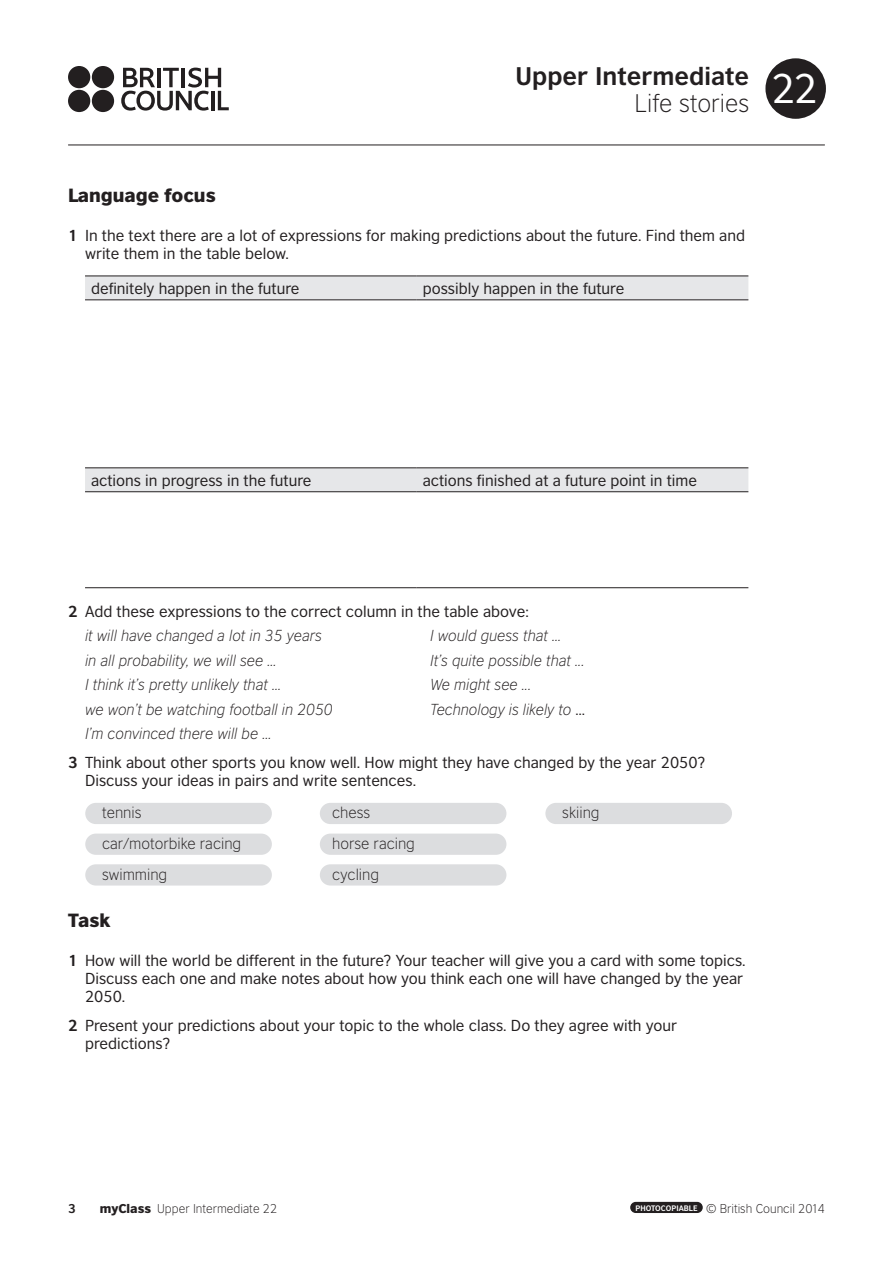
<style>
.page{position:relative;width:893px;height:1263px;background:#fff}
.page>*{position:absolute;margin:0;border:0;box-sizing:border-box;transform-origin:0 0}
.t1{font:39px "British Council Sans";color:#fff}
.t2{font:700 24px "British Council Sans";color:#231f20}
.t3{font:300 24px "British Council Sans";color:#231f20}
.t4{font:900 18px "British Council Sans";color:#231f20}
.t5{font:15px/18px "British Council Sans";color:#231f20}
.t6{font:italic 300 15px/24.3px "British Council Sans";color:#231f20}
.t7{font:300 15px/30.8px "British Council Sans";color:#231f20}
.t8{font:300 12px "British Council Sans";color:#231f20}
.t9{font:700 12px "British Council Sans";color:#231f20}
.s1{font-weight:700}
.s2{font-weight:700;font-style:normal}
.s3{font-weight:400;font-style:normal}
.s4{font-weight:900}
</style>
<div class="page">
<svg style="left:121px;top:68px;width:108px;height:43px"></svg>
<div style="left:68px;top:66px;width:22px;height:22px;background:#231f20;border-radius:50%"></div>
<div style="left:92px;top:66px;width:22px;height:22px;background:#231f20;border-radius:50%"></div>
<div style="left:68px;top:90px;width:22px;height:22px;background:#231f20;border-radius:50%"></div>
<div style="left:92px;top:90px;width:22px;height:22px;background:#231f20;border-radius:50%"></div>
<hr style="left:68px;top:145px;width:757px;height:1px;background:#231f20">
<div style="left:630px;top:1202px;width:73px;height:11px;background:#231f20;border-radius:6px"></div>
<div style="left:765px;top:58px;width:61px;height:61px;background:#231f20;border-radius:50%"></div>
<div style="left:85px;top:803px;width:187px;height:21px;background:#dcdddf;border-radius:11px"></div>
<div style="left:320px;top:803px;width:186px;height:21px;background:#dcdddf;border-radius:11px"></div>
<div style="left:545px;top:803px;width:187px;height:21px;background:#dcdddf;border-radius:11px"></div>
<div style="left:85px;top:833px;width:187px;height:22px;background:#dcdddf;border-radius:11px"></div>
<div style="left:320px;top:833px;width:186px;height:22px;background:#dcdddf;border-radius:11px"></div>
<div style="left:85px;top:864px;width:187px;height:21px;background:#dcdddf;border-radius:11px"></div>
<div style="left:320px;top:864px;width:186px;height:21px;background:#dcdddf;border-radius:11px"></div>
<svg style="left:85px;top:277px;width:663px;height:214px"></svg>
<hr style="left:85px;top:276px;width:332px;height:1px;background:#231f20">
<hr style="left:417px;top:276px;width:331px;height:1px;background:#231f20">
<hr style="left:85px;top:300px;width:332px;height:1px;background:#231f20">
<hr style="left:417px;top:300px;width:331px;height:1px;background:#231f20">
<hr style="left:85px;top:468px;width:332px;height:1px;background:#231f20">
<hr style="left:417px;top:468px;width:331px;height:1px;background:#231f20">
<hr style="left:85px;top:491px;width:332px;height:1px;background:#231f20">
<hr style="left:417px;top:491px;width:331px;height:1px;background:#231f20">
<hr style="left:85px;top:587px;width:332px;height:1px;background:#231f20">
<hr style="left:417px;top:587px;width:331px;height:1px;background:#231f20">
<h2 class="t2" style="left:515px;top:61px;width:235px">Upper Intermediate</h2>
<h2 class="t3" style="left:635px;top:90px;width:116px">Life stories</h2>
<h1 class="t1" style="left:771px;top:65px;width:48px">22</h1>
<p class="t4" style="left:68px;top:183px;width:149px">Language focus</p>
<p class="t5" style="left:85px;top:226px;width:661px;text-indent:-17px"><span class="s1">1</span> In the text there are a lot of expressions for making predictions about the future. Find them and write them in the table below.</p>
<p class="t5" style="left:91px;top:279px;width:210px">definitely happen in the future</p>
<p class="t5" style="left:423px;top:279px;width:203px">possibly happen in the future</p>
<p class="t5" style="left:91px;top:471px;width:222px">actions in progress in the future</p>
<p class="t5" style="left:423px;top:471px;width:276px">actions finished at a future point in time</p>
<p class="t6" style="left:85px;top:599px;width:445px;text-indent:-17px"><span class="s2">2</span> <span class="s3">Add these expressions to the correct column in the table above: </span>it will have changed a lot in 35 years<br>in all probability, we will see ...<br>I think it’s pretty unlikely that ...<br>we won’t be watching football in 2050<br>I’m convinced there will be ...</p>
<p class="t6" style="left:430px;top:624px;width:157px">I would guess that ...<br>It’s quite possible that ...<br>We might see ...<br>Technology is likely to <span class="s3">…</span></p>
<p class="t5" style="left:85px;top:753px;width:621px;text-indent:-17px"><span class="s1">3</span> Think about other sports you know well. How might they have changed by the year 2050?<br>Discuss your ideas in pairs and write sentences.</p>
<p class="t7" style="left:102px;top:797px;width:141px">tennis<br>car/motorbike racing swimming</p>
<p class="t7" style="left:332px;top:797px;width:84px">chess<br>horse racing cycling</p>
<p class="t7" style="left:562px;top:797px;width:39px">skiing</p>
<p class="t4" style="left:68px;top:909px;width:44px">Task</p>
<p class="t5" style="left:85px;top:952px;width:662px;text-indent:-17px"><span class="s1">1</span> How will the world be different in the future? Your teacher will give you a card with some topics.<br>Discuss each one and make notes about how you think each one will have changed by the year<br>2050.</p>
<p class="t5" style="left:85px;top:1016px;width:594px;text-indent:-17px"><span class="s1">2</span> Present your predictions about your topic to the whole class. Do they agree with your predictions?</p>
<p class="t9" style="left:68px;top:1201px;width:9px">3</p>
<p class="t8" style="left:100px;top:1202px;width:179px"><span class="s4">myClass</span> Upper Intermediate 22</p>
<p class="t8" style="left:635px;top:1202px;width:191px"><sup>PHOTOCOPIABLE</sup> © British Council 2014</p>
</div>
